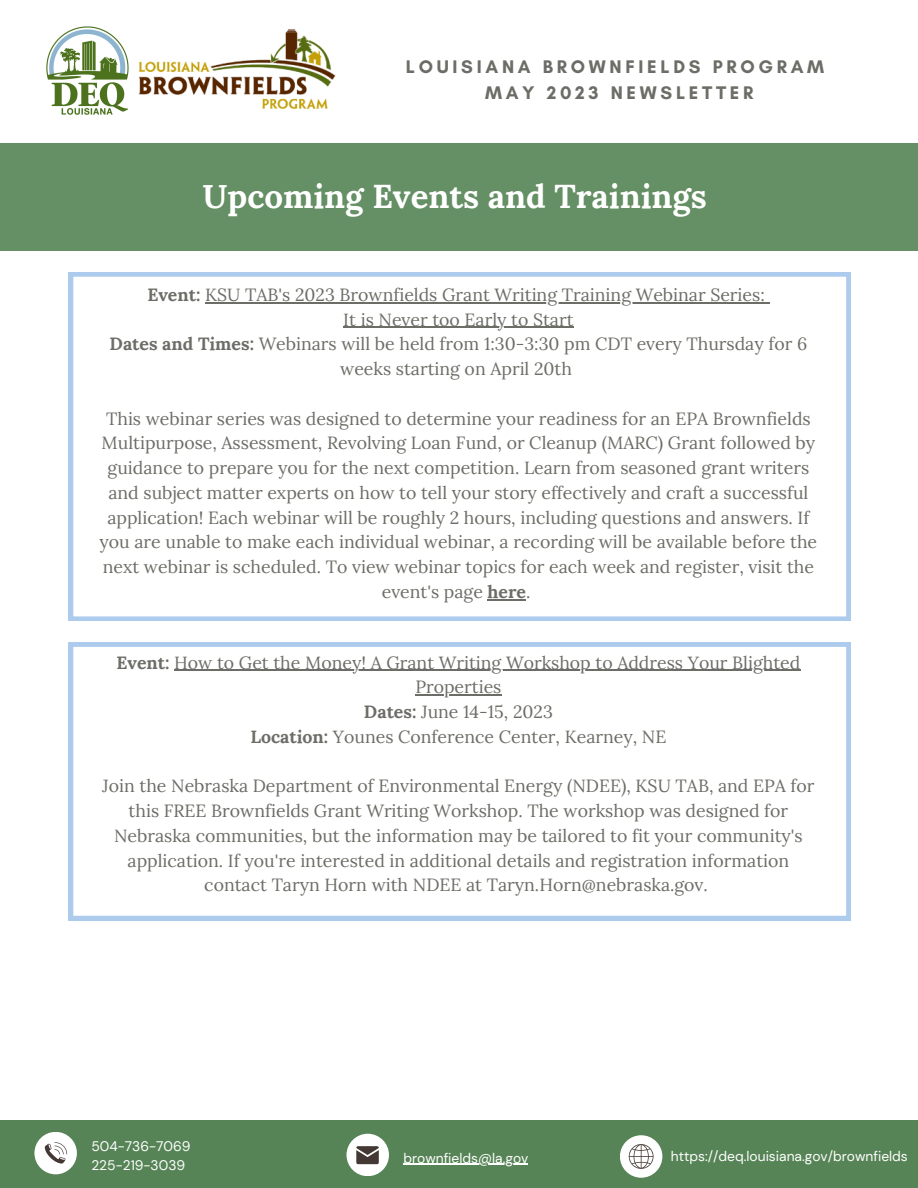
<style>
.page{position:relative;width:918px;height:1188px;background:#fff}
.page>*{position:absolute;margin:0;border:0;box-sizing:border-box;transform-origin:0 0}
.t1{font:700 33px "Lora";color:#fff}
.t2{font:700 18.6px "Glacial Indifference";letter-spacing:.2em;color:#6d6d67}
.t3{font:17.7px/24.8px "Lora";color:#6d6d67;text-align:center}
.t4{font:13.8px "DM Sans";color:#fff}
.s1{font-weight:700}
</style>
<div class="page">
<img style="left:46px;top:26px;width:83px;height:89px">
<img style="left:138px;top:29px;width:198px;height:80px">
<div style="left:0;top:143px;width:918px;height:108px;background:#658f64"></div>
<div style="left:310px;top:1120px;width:302px;height:68px;background:#568456"></div>
<div style="left:0;top:1120px;width:309px;height:68px;background:#568456"></div>
<div style="left:612px;top:1120px;width:306px;height:68px;background:#568456"></div>
<div style="left:34px;top:1132px;width:43px;height:42px;background:#fff;border-radius:50%"></div>
<svg style="left:45px;top:1142px;width:22px;height:22px"></svg>
<div style="left:347px;top:1134px;width:42px;height:42px;background:#fff;border-radius:50%"></div>
<svg style="left:356px;top:1146px;width:23px;height:18px"></svg>
<div style="left:620px;top:1135px;width:42px;height:43px;background:#fff;border-radius:50%"></div>
<svg style="left:629px;top:1144px;width:25px;height:25px"></svg>
<hr style="left:403px;top:1164px;width:125px;height:1px;background:#fff">
<svg style="left:69px;top:272px;width:782px;height:349px"></svg>
<hr style="left:205px;top:302px;width:560px;height:1px;background:#6d6d67">
<hr style="left:343px;top:327px;width:231px;height:1px;background:#6d6d67">
<hr style="left:488px;top:599px;width:38px;height:1px;background:#6d6d67">
<svg style="left:69px;top:642px;width:782px;height:278px"></svg>
<hr style="left:174px;top:670px;width:626px;height:1px;background:#6d6d67">
<hr style="left:415px;top:695px;width:86px;height:1px;background:#6d6d67">
<p class="t2" style="left:406px;top:56px;width:420px">LOUISIANA BROWNFIELDS PROGRAM</p>
<p class="t2" style="left:485px;top:81px;width:270px">MAY 2023 NEWSLETTER</p>
<p class="t1" style="left:202px;top:174px;width:506px">Upcoming Events and Trainings</p>
<p class="t3" style="left:147px;top:282px;width:619px"><span class="s1">Event:</span> KSU TAB's 2023 Brownfields Grant Writing Training Webinar Series:</p>
<p class="t3" style="left:343px;top:307px;width:232px">It is Never too Early to Start</p>
<p class="t3" style="left:110px;top:332px;width:699px"><span class="s1">Dates and Times:</span> Webinars will be held from 1:30-3:30 pm CDT every Thursday for 6 weeks starting on April 20th</p>
<p class="t3" style="left:100px;top:406px;width:719px">This webinar series was designed to determine your readiness for an EPA Brownfields Multipurpose, Assessment, Revolving Loan Fund, or Cleanup (MARC) Grant followed by guidance to prepare you for the next competition. Learn from seasoned grant writers and subject matter experts on how to tell your story effectively and craft a successful application! Each webinar will be roughly 2 hours, including questions and answers. If you are unable to make each individual webinar, a recording will be available before the next webinar is scheduled. To view webinar topics for each week and register, visit the event's page <span class="s1">here</span>.</p>
<p class="t3" style="left:116px;top:650px;width:685px"><span class="s1">Event:</span> How to Get the Money! A Grant Writing Workshop to Address Your Blighted<br>Properties</p>
<p class="t3" style="left:364px;top:699px;width:190px"><span class="s1">Dates:</span> June 14-15, 2023</p>
<p class="t3" style="left:250px;top:724px;width:417px"><span class="s1">Location:</span> Younes Conference Center, Kearney, NE</p>
<p class="t3" style="left:102px;top:774px;width:714px">Join the Nebraska Department of Environmental Energy (NDEE), KSU TAB, and EPA for this FREE Brownfields Grant Writing Workshop. The workshop was designed for Nebraska communities, but the information may be tailored to fit your community's application. If you're interested in additional details and registration information contact Taryn Horn with NDEE at Taryn.Horn@nebraska.gov.</p>
<p class="t4" style="left:91px;top:1137px;width:101px">504-736-7069</p>
<p class="t4" style="left:91px;top:1157px;width:95px">225-219-3039</p>
<p class="t4" style="left:403px;top:1149px;width:126px">brownfields@la.gov</p>
<p class="t4" style="left:671px;top:1147px;width:239px">https://deq.louisiana.gov/brownfields</p>
</div>
